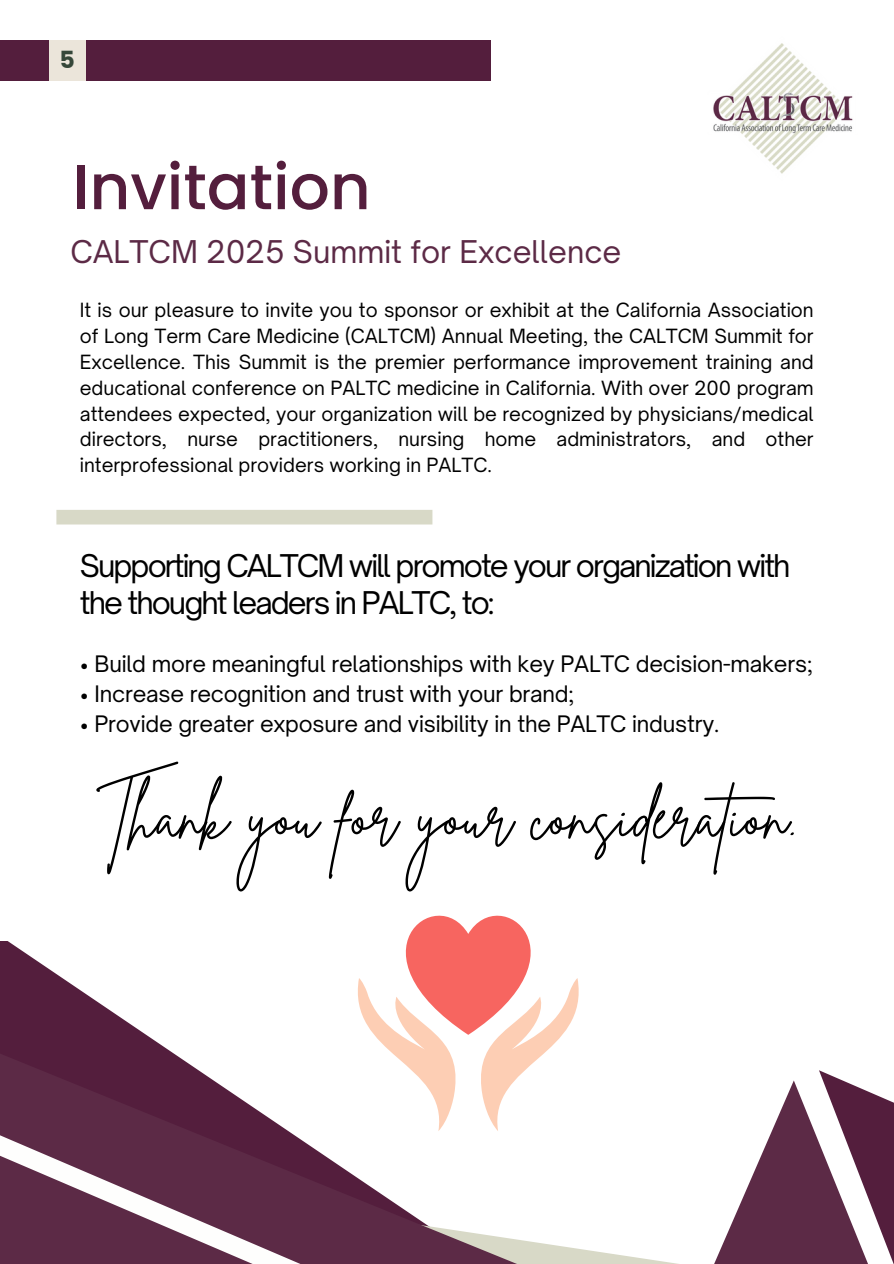
<style>
.page{position:relative;width:894px;height:1264px;background:#fff}
.page>*{position:absolute;margin:0;border:0;box-sizing:border-box;transform-origin:0 0}
.t1{font:63px "Brittany Signature";color:#000}
.t2{font:500 63px "Poppins";color:#541e3d}
.t3{font:30px/37.2px "Open Sauce One";letter-spacing:-.065em;color:#000}
.t4{font:30px "Open Sauce One";color:#5c2a46}
.t5{font:700 23.7px "Poppins";color:#354739}
.t6{font:21.75px "Open Sauce One";letter-spacing:-.01em;color:#000}
.t7{font:18.75px/25.8px "Open Sauce One";color:#000;text-align:justify}
</style>
<div class="page">
<div style="left:56px;top:510px;width:376px;height:14px;background:#d8d9c7"></div>
<svg style="left:407px;top:915px;width:122px;height:26px"></svg>
<svg style="left:0;top:941px;width:893px;height:322px"></svg>
<svg style="left:0;top:1015px;width:763px;height:248px"></svg>
<div style="left:0;top:40px;width:490px;height:41px;background:#541e3d"></div>
<div style="left:49px;top:40px;width:36px;height:41px;background:#ebe5da"></div>
<img style="left:713px;top:43px;width:140px;height:131px">
<h3 class="t5" style="left:60px;top:43px;width:17px">5</h3>
<p class="t2" style="left:73px;top:143px;width:299px">Invitation</p>
<p class="t4" style="left:70px;top:233px;width:552px">CALTCM 2025 Summit for Excellence</p>
<p class="t7" style="left:80px;top:297px;width:735px">It is our pleasure to invite you to sponsor or exhibit at the California Association of Long Term Care Medicine (CALTCM) Annual Meeting, the CALTCM Summit for Excellence. This Summit is the premier performance improvement training and educational conference on PALTC medicine in California. With over 200 program attendees expected, your organization will be recognized by physicians/medical directors, nurse practitioners, nursing home administrators, and other interprofessional providers working in PALTC.</p>
<h1 class="t3" style="left:80px;top:547px;width:712px">Supporting CALTCM will promote your organization with the thought leaders in PALTC, to:</h1>
<h3 class="t6" style="left:80px;top:649px;width:734px">• Build more meaningful relationships with key PALTC decision-makers;</h3>
<h3 class="t6" style="left:80px;top:680px;width:496px">• Increase recognition and trust with your brand;</h3>
<h3 class="t6" style="left:80px;top:710px;width:640px">• Provide greater exposure and visibility in the PALTC industry.</h3>
<h4 class="t1" style="left:97px;top:775px;width:701px">Thank you for your consideration.</h4>
</div>
